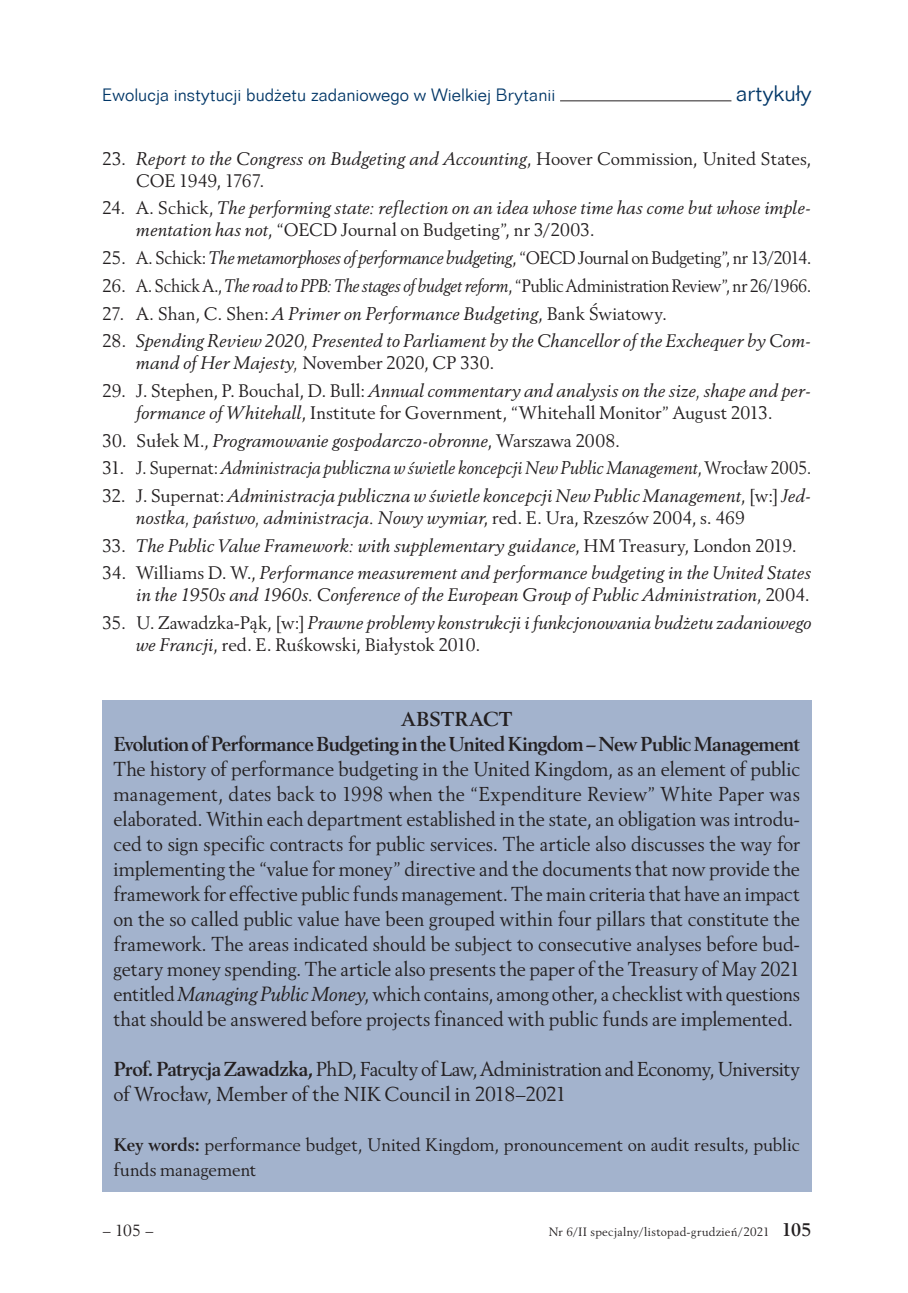
<style>
.page{position:relative;width:908px;height:1293px;background:#fff}
.page>*{position:absolute;margin:0;border:0;box-sizing:border-box;transform-origin:0 0}
.t1{font:300 21.8px "Folio TL";color:#003667}
.t2{font:20px/25px "Revival 565 BT";letter-spacing:-.015em;color:#231f20;text-align:justify;scale:.96 1}
.t3{font:20px/25px "Revival 565 BT";letter-spacing:-.015em;color:#231f20}
.t4{font:700 20px/25px "Revival 565 BT";letter-spacing:-.04em;color:#231f20;text-align:center}
.t5{font:italic 18px/22px "Revival 565 BT";letter-spacing:-.005em;color:#231f20}
.t6{font:18px/22px "Revival 565 BT";letter-spacing:-.01em;color:#231f20}
.t7{font:italic 18px "Revival 565 BT";letter-spacing:-.005em;color:#231f20;scale:.94 1}
.t8{font:300 17.4px "Folio TL";color:#003667}
.t9{font:16px "Revival 565 BT";color:#231f20}
.t10{font:12px "Revival 565 BT";letter-spacing:.02em;color:#231f20}
.s1{font-style:italic}
.s2{font-style:normal}
.s3{font-weight:700}
.s4{font-weight:700;font-size:18px}
</style>
<div class="page">
<hr style="left:560px;top:100px;width:171px;height:1px;background:#231f20">
<div style="left:102px;top:700px;width:709px;height:50px;background:#a3b3cd"></div>
<div style="left:102px;top:713px;width:709px;height:54px;background:#a3b3cd"></div>
<div style="left:102px;top:752px;width:709px;height:298px;background:#a3b3cd"></div>
<div style="left:102px;top:1048px;width:709px;height:67px;background:#a3b3cd"></div>
<div style="left:102px;top:1115px;width:709px;height:77px;background:#a3b3cd"></div>
<p class="t8" style="left:102px;top:83px;width:454px">Ewolucja instytucji budżetu zadaniowego w Wielkiej Brytanii</p>
<p class="t1" style="left:735px;top:79px;width:77px">artykuły</p>
<p class="t6" style="left:136px;top:148px;width:676px;text-indent:-34px">23. <span class="s1">Report to the Congress on Budgeting and Accounting</span>, Hoover Commission, United States,<br>COE 1949, 1767.</p>
<p class="t5" style="left:136px;top:198px;width:676px;text-indent:-34px"><span class="s2">24. A. Schick,</span> The performing state: reflection on an idea whose time has come but whose imple&shy;mentation has not<span class="s2">, “OECD Journal on Budgeting”, nr 3/2003.</span></p>
<p class="t6" style="left:102px;top:247px;width:710px">25. A. Schick: <span class="s1">The metamorphoses of performance budgeting</span>, “OECD Journal on Budgeting”, nr 13/2014.</p>
<p class="t6" style="left:102px;top:275px;width:710px">26. A. Schick A., <span class="s1">The road to PPB: The stages of budget reform</span>, “Public Administration Review”, nr 26/1966.</p>
<p class="t6" style="left:102px;top:303px;width:566px">27. A. Shan, C. Shen: <span class="s1">A Primer on Performance Budgeting</span>, Bank Światowy.</p>
<p class="t5" style="left:136px;top:330px;width:676px;text-indent:-34px"><span class="s2">28.</span> Spending Review 2020, Presented to Parliament by the Chancellor of the Exchequer by Com&shy;mand of Her Majesty, <span class="s2">November 2020, CP 330.</span></p>
<p class="t6" style="left:102px;top:380px;width:710px;text-align:center">29. J. Stephen, P. Bouchal, D. Bull: <span class="s1">Annual commentary and analysis on the size, shape and per&shy;formance of Whitehall</span>, Institute for Government, “Whitehall Monitor” August 2013.</p>
<p class="t5" style="left:102px;top:430px;width:519px"><span class="s2">30. Sułek M.,</span> Programowanie gospodarczo-obronne<span class="s2">, Warszawa 2008.</span></p>
<p class="t7" style="left:102px;top:456px;width:755px"><span class="s2">31. J. Supernat:</span> Administracja publiczna w świetle koncepcji New Public Management<span class="s2">, Wrocław 2005.</span></p>
<p class="t5" style="left:136px;top:485px;width:676px;text-indent:-34px"><span class="s2">32. J. Supernat:</span> Administracja publiczna w świetle koncepcji New Public Management<span class="s2">, [w:]</span> Jed&shy;nostka, państwo, administracja. Nowy wymiar<span class="s2">, red. E. Ura, Rzeszów 2004, s. 469</span></p>
<p class="t5" style="left:102px;top:535px;width:695px"><span class="s2">33.</span> The Public Value Framework: with supplementary guidance<span class="s2">, HM Treasury, London 2019.</span></p>
<p class="t5" style="left:102px;top:562px;width:710px;text-align:right"><span class="s2">34. Williams D. W.,</span> Performance measurement and performance budgeting in the United States in the 1950s and 1960s. Conference of the European Group of Public Administration<span class="s2">, 2004.</span></p>
<p class="t5" style="left:136px;top:612px;width:676px;text-indent:-34px"><span class="s2">35. U. Zawadzka-Pąk, [w:]</span> Prawne problemy konstrukcji i funkcjonowania budżetu zadaniowego we Francji<span class="s2">, red. E. Ruśkowski, Białystok 2010.</span></p>
<p class="t4" style="left:113px;top:707px;width:688px">ABSTRACT<br>Evolution of Performance Budgeting in the United Kingdom – New Public Management</p>
<p class="t2" style="left:113px;top:757px;width:716px">The history of performance budgeting in the United Kingdom, as an element of public management, dates back to 1998 when the “Expenditure Review” White Paper was elaborated. Within each department established in the state, an obligation was introdu&shy;ced to sign specific contracts for public services. The article also discusses the way for implementing the “value for money” directive and the documents that now provide the framework for effective public funds management. The main criteria that have an impact on the so called public value have been grouped within four pillars that constitute the framework. The areas indicated should be subject to consecutive analyses before bud&shy;getary money spending. The article also presents the paper of the Treasury of May 2021 entitled <span class="s1">Managing Public Money</span>, which contains, among other, a checklist with questions that should be answered before projects financed with public funds are implemented.</p>
<p class="t3" style="left:113px;top:1057px;width:688px"><span class="s3">Prof. Patrycja Zawadzka,</span> PhD, Faculty of Law, Administration and Economy, University of Wrocław, Member of the NIK Council in 2018–2021</p>
<p class="t6" style="left:113px;top:1132px;width:687px;line-height:25px"><span class="s3">Key words:</span> performance budget, United Kingdom, pronouncement on audit results, public funds management</p>
<p class="t9" style="left:103px;top:1220px;width:52px">– 105 –</p>
<p class="t10" style="left:548px;top:1224px;width:264px">Nr 6/II specjalny/listopad-grudzień/2021 <span class="s4">105</span></p>
</div>
